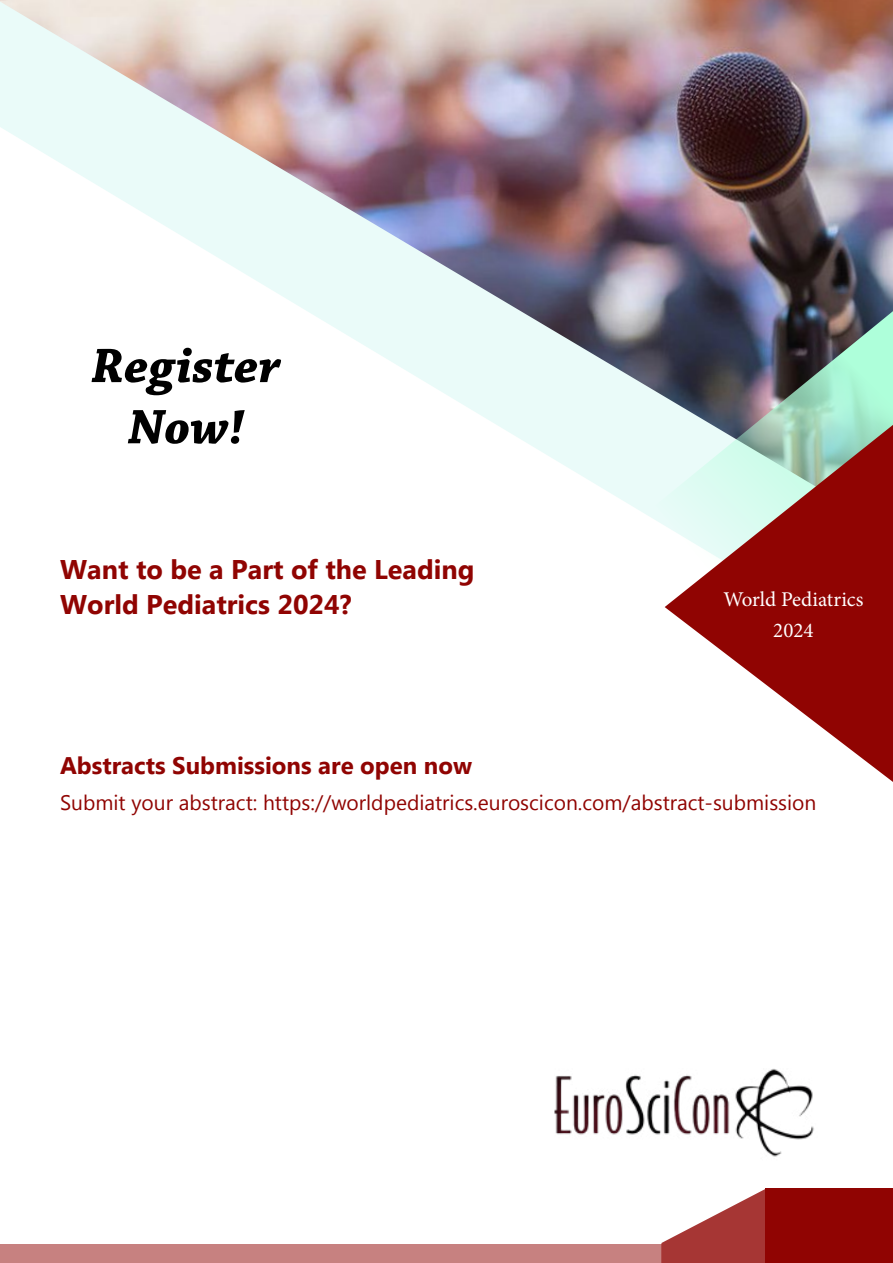
<style>
.page{position:relative;width:893px;height:1263px;background:#fff}
.page>*{position:absolute;margin:0;border:0;box-sizing:border-box;transform-origin:0 0}
.t1{font:italic 700 51px/61.2px "Chaparral Pro";color:#000;text-align:center}
.t2{font:700 27px/35.4px "Microsoft New Tai Lue";color:#900402}
.t3{font:700 24px "Microsoft New Tai Lue";color:#900402}
.t4{font:21px "Microsoft New Tai Lue";color:#900402}
.t5{font:21px/30.6px "Minion Pro";color:#fff;text-align:center}
</style>
<div class="page">
<img style="left:0;top:2px;width:893px;height:606px">
<img style="left:655px;top:226px;width:238px;height:363px">
<svg style="left:665px;top:425px;width:228px;height:357px"></svg>
<div style="left:542px;top:1058px;width:287px;height:105px;background:#000;opacity:.75"></div>
<div style="left:0;top:1244px;width:661px;height:19px;background:#c78180"></div>
<div style="left:765px;top:1189px;width:128px;height:74px;background:#900402"></div>
<svg style="left:661px;top:1189px;width:104px;height:74px"></svg>
<h1 class="t1" style="left:92px;top:337px;width:191px">Register<br>Now!</h1>
<p class="t2" style="left:60px;top:553px;width:416px">Want to be a Part of the Leading<br>World Pediatrics 2024?</p>
<p class="t5" style="left:723px;top:584px;width:142px">World Pediatrics<br>2024</p>
<p class="t3" style="left:60px;top:752px;width:414px">Abstracts Submissions are open now</p>
<p class="t4" style="left:60px;top:790px;width:758px">Submit your abstract: https://worldpediatrics.euroscicon.com/abstract-submission</p>
</div>
